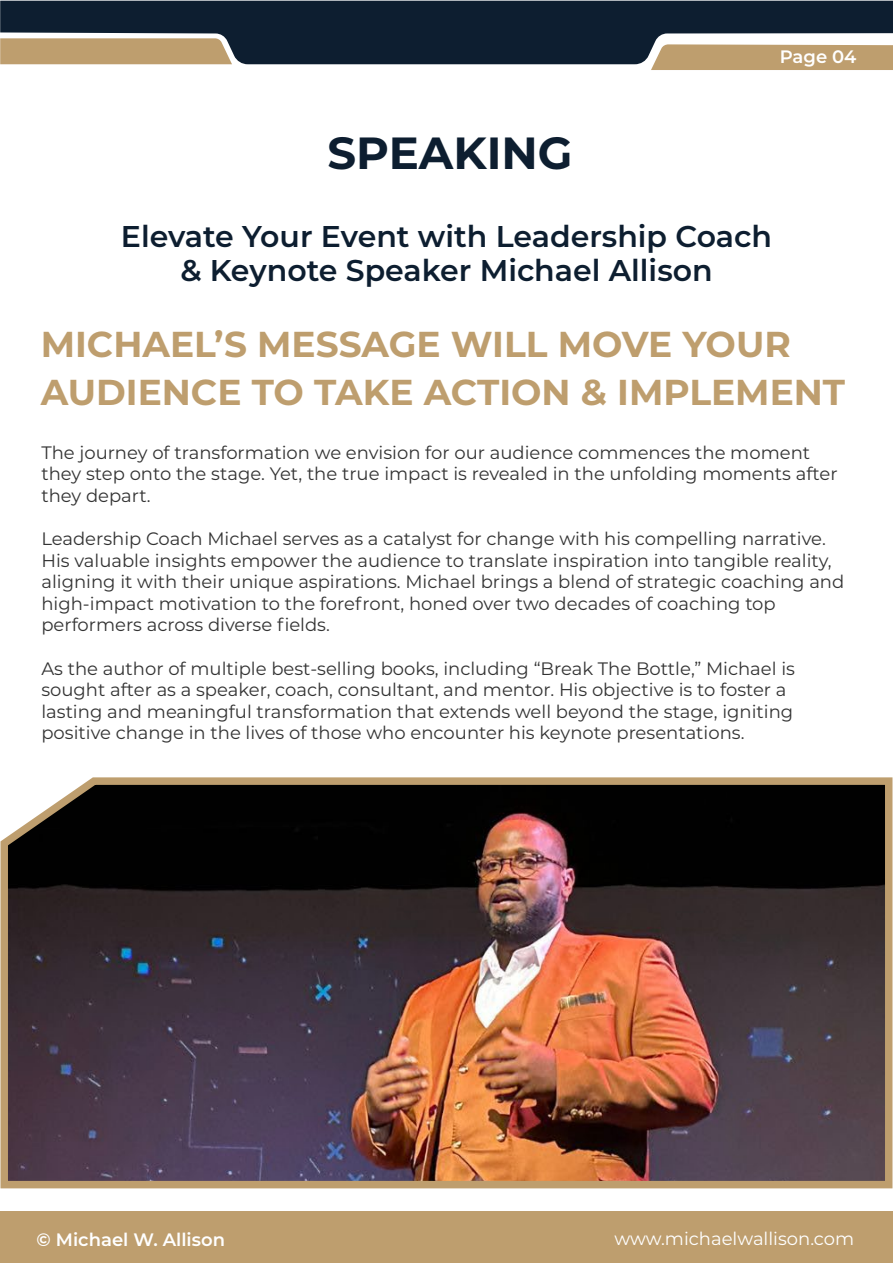
<style>
.page{position:relative;width:893px;height:1263px;background:#fff}
.page>*{position:absolute;margin:0;border:0;box-sizing:border-box;transform-origin:0 0}
.t1{font:700 45px "Montserrat";color:#0d1e30}
.t2{font:700 36px/48px "Montserrat";color:#be9e6e}
.t3{font:600 30px/34.5px "Montserrat";color:#0d1e30;text-align:center}
.t4{font:18px/21.6px "Montserrat";color:#333}
.t5{font:600 18px "Montserrat";color:#fff}
.t6{font:18px "Montserrat";color:#fff}
</style>
<div class="page">
<img style="left:0;top:777px;width:893px;height:412px">
<svg style="left:651px;top:64px;width:242px;height:6px"></svg>
<svg style="left:0;top:1px;width:893px;height:63px;background:#303b46"></svg>
<svg style="left:0;top:38px;width:232px;height:26px;background:#bfa072"></svg>
<div style="left:0;top:1211px;width:893px;height:52px;background:#be9e6e"></div>
<p class="t5" style="left:780px;top:44px;width:78px">Page 04</p>
<h1 class="t1" style="left:328px;top:121px;width:246px">SPEAKING</h1>
<h3 class="t3" style="left:121px;top:217px;width:652px">Elevate Your Event with Leadership Coach &amp; Keynote Speaker Michael Allison</h3>
<h2 class="t2" style="left:41px;top:318px;width:806px">MICHAEL’S MESSAGE WILL MOVE YOUR<br>AUDIENCE TO TAKE ACTION &amp; IMPLEMENT</h2>
<p class="t4" style="left:41px;top:441px;width:798px">The journey of transformation we envision for our audience commences the moment they step onto the stage. Yet, the true impact is revealed in the unfolding moments after they depart.</p>
<p class="t4" style="left:41px;top:527px;width:804px">Leadership Coach Michael serves as a catalyst for change with his compelling narrative.<br>His valuable insights empower the audience to translate inspiration into tangible reality, aligning it with their unique aspirations. Michael brings a blend of strategic coaching and high-impact motivation to the forefront, honed over two decades of coaching top performers across diverse fields.</p>
<p class="t4" style="left:41px;top:657px;width:755px">As the author of multiple best-selling books, including “Break The Bottle,” Michael is sought after as a speaker, coach, consultant, and mentor. His objective is to foster a lasting and meaningful transformation that extends well beyond the stage, igniting positive change in the lives of those who encounter his keynote presentations.</p>
<p class="t5" style="left:37px;top:1226px;width:190px">© Michael W. Allison</p>
<p class="t6" style="left:614px;top:1227px;width:241px">www.michaelwallison.com</p>
</div>
